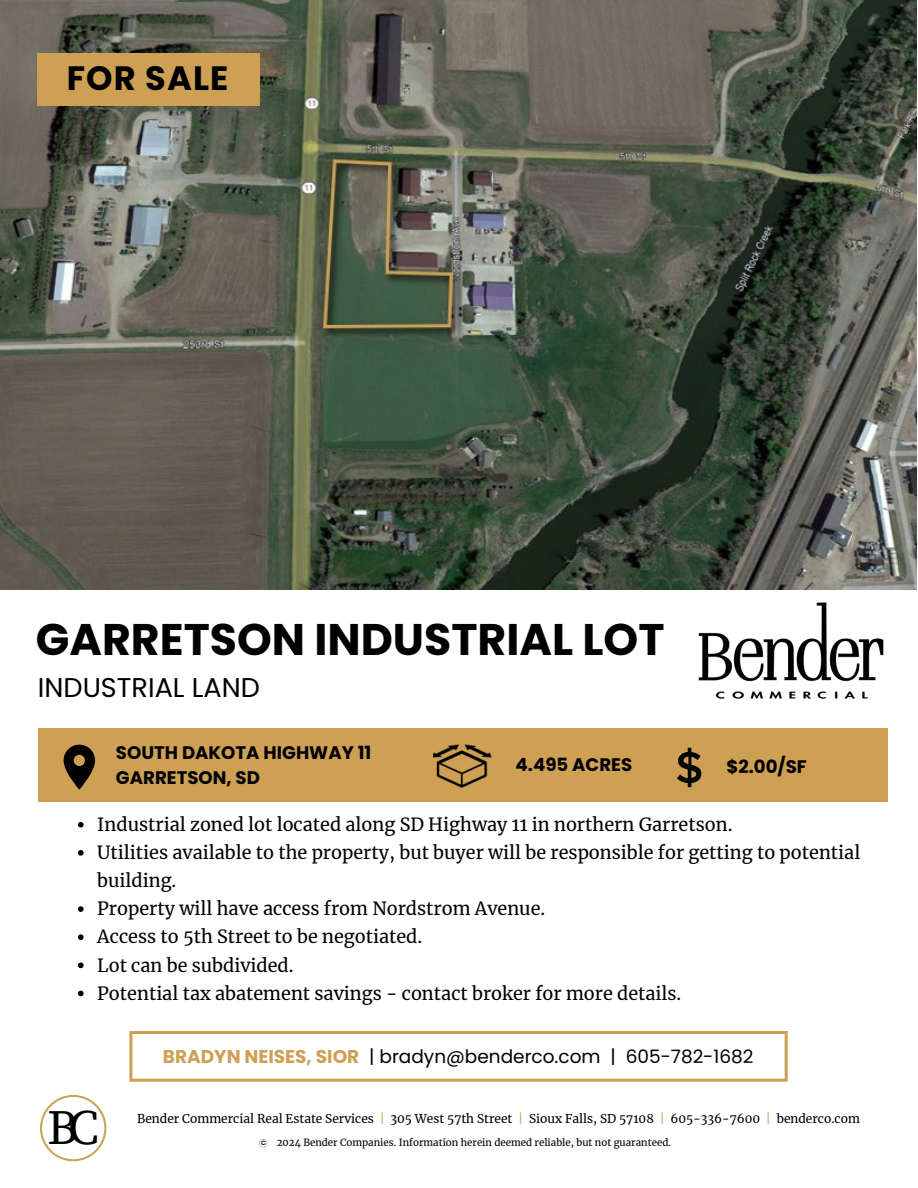
<style>
.page{position:relative;width:918px;height:1188px;background:#fff}
.page>*{position:absolute;margin:0;border:0;box-sizing:border-box;transform-origin:0 0}
.t1{font:48.9px "Source Serif Pro";color:#000}
.t2{font:700 44.25px "Poppins";color:#000}
.t3{font:700 33.75px "Poppins";letter-spacing:.035em;color:#000}
.t4{font:27.15px "Poppins";color:#000}
.t5{font:18.45px "Poppins";color:#000}
.t6{font:700 18.15px/24.8px "Poppins";color:#000}
.t7{font:18px/28.2px "Merriweather";color:#000}
.t8{font:12px "Merriweather";color:#000}
.t9{font:9.75px "Merriweather";color:#000}
.t10{font:700 6.6px "Cottorway Typeface";color:#000}
.s1{font-weight:700;color:#cea053}
.s2{color:#cea053}
</style>
<div class="page">
<img style="left:0;top:0;width:917px;height:590px">
<div style="left:37px;top:53px;width:222px;height:53px;background:#cea053"></div>
<div style="left:38px;top:729px;width:850px;height:73px;background:#cea053"></div>
<svg style="left:64px;top:745px;width:31px;height:45px"></svg>
<svg style="left:677px;top:748px;width:24px;height:39px"></svg>
<img style="left:433px;top:744px;width:59px;height:44px">
<img style="left:698px;top:602px;width:186px;height:97px">
<svg style="left:40px;top:1095px;width:66px;height:66px"></svg>
<svg style="left:259px;top:1139px;width:8px;height:8px"></svg>
<svg style="left:129px;top:1031px;width:659px;height:51px"></svg>
<svg style="left:78px;top:822px;width:6px;height:6px"></svg>
<svg style="left:78px;top:850px;width:6px;height:6px"></svg>
<svg style="left:78px;top:906px;width:6px;height:6px"></svg>
<svg style="left:78px;top:934px;width:6px;height:6px"></svg>
<svg style="left:78px;top:963px;width:6px;height:5px"></svg>
<svg style="left:78px;top:991px;width:6px;height:5px"></svg>
<h5 class="t3" style="left:67px;top:55px;width:163px">FOR SALE</h5>
<p class="t2" style="left:36px;top:609px;width:630px">GARRETSON INDUSTRIAL LOT</p>
<h5 class="t4" style="left:38px;top:668px;width:224px">INDUSTRIAL LAND</h5>
<p class="t6" style="left:116px;top:741px;width:257px">SOUTH DAKOTA HIGHWAY 11<br>GARRETSON, SD</p>
<p class="t6" style="left:516px;top:752px;width:118px">4.495 ACRES</p>
<p class="t6" style="left:726px;top:754px;width:82px">$2.00/SF</p>
<h1 class="t7" style="left:97px;top:810px;width:637px">Industrial zoned lot located along SD Highway 11 in northern Garretson.</h1>
<h4 class="t7" style="left:97px;top:839px;width:765px">Utilities available to the property, but buyer will be responsible for getting to potential building.</h4>
<p class="t7" style="left:97px;top:895px;width:449px">Property will have access from Nordstrom Avenue.</p>
<p class="t7" style="left:97px;top:923px;width:326px">Access to 5th Street to be negotiated.</p>
<h5 class="t7" style="left:97px;top:951px;width:198px">Lot can be subdivided.</h5>
<p class="t7" style="left:97px;top:979px;width:586px">Potential tax abatement savings - contact broker for more details.</p>
<h6 class="t1" style="left:47px;top:1099px;width:53px">BC</h6>
<h2 class="t5" style="left:163px;top:1043px;width:592px"><span class="s1">BRADYN NEISES, SIOR</span> | bradyn@benderco.com | 605-782-1682</h2>
<p class="t8" style="left:137px;top:1111px;width:529px">Bender Commercial Real Estate Services <span class="s2">|</span> 305 West 57th Street <span class="s2">|</span> Sioux Falls, SD 57108 <span class="s2">|</span></p>
<p class="t8" style="left:670px;top:1111px;width:191px">605-336-7600 <span class="s2">|</span> benderco.com</p>
<p class="t10" style="left:261px;top:1139px;width:6px">C</p>
<p class="t9" style="left:277px;top:1136px;width:396px">2024 Bender Companies. Information herein deemed reliable, but not guaranteed.</p>
</div>
